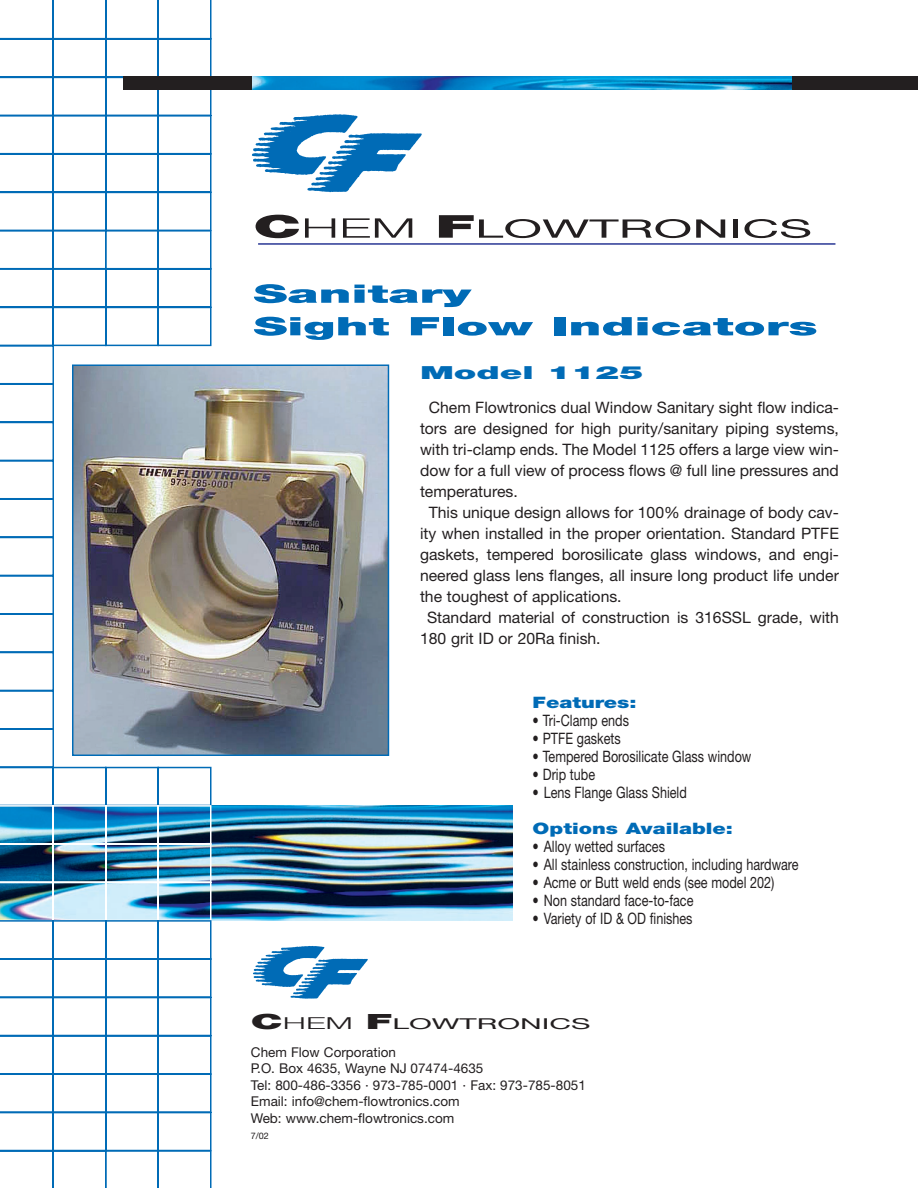
<style>
.page{position:relative;width:918px;height:1188px;background:#fff}
.page>*{position:absolute;margin:0;border:0;box-sizing:border-box;transform-origin:0 0}
.t1{font:900 25.5px/32.5px "Helvetica Neue";color:#006bb6;scale:2 1}
.t2{font:25.5px "Helvetica Neue";color:#231f20;scale:2 1}
.t3{font:900 18px "Helvetica Neue";color:#006bb6;scale:2 1}
.t4{font:15.75px "Helvetica Neue";color:#231f20}
.t5{font:15.75px "Helvetica Neue";color:#231f20;scale:.8 1}
.t6{font:900 15.75px "Helvetica Neue";color:#006bb6;scale:1.35 1}
.t7{font:15px "Helvetica Neue";color:#231f20;scale:2 1}
.t8{font:13.5px/16.5px "Helvetica Neue";color:#231f20}
.t9{font:9px "Helvetica Neue";color:#231f20}
.s1{font-weight:900;font-size:31.5px}
.s2{font-weight:300;font-size:27px}
.s3{font-weight:900;font-size:21px}
.s4{font-weight:300;font-size:16.5px}
</style>
<div class="page">
<img style="left:212px;top:805px;width:301px;height:115px">
<svg style="left:0;top:0;width:212px;height:229px"></svg>
<svg style="left:0;top:229px;width:212px;height:575px"></svg>
<img style="left:0;top:804px;width:212px;height:115px">
<svg style="left:0;top:919px;width:212px;height:269px"></svg>
<svg style="left:104px;top:1149px;width:108px;height:39px"></svg>
<div style="left:124px;top:76px;width:794px;height:14px;background:#231f20"></div>
<img style="left:252px;top:76px;width:540px;height:14px">
<img style="left:252px;top:114px;width:170px;height:79px">
<hr style="left:258px;top:243px;width:577px;height:2px;background:#293795">
<img style="left:74px;top:367px;width:313px;height:387px">
<div style="left:72px;top:365px;width:317px;height:391px;border:1px solid #006bb6"></div>
<img style="left:253px;top:946px;width:115px;height:53px">
<h1 class="t2" style="left:253px;top:219px;width:281px"><span class="s1">C</span><span class="s2">HEM</span> <span class="s1">F</span>LOWTRONICS</h1>
<h1 class="t1" style="left:253px;top:280px;width:284px">Sanitary<br>Sight Flow Indicators</h1>
<p class="t3" style="left:420px;top:366px;width:113px">Model 1125</p>
<p class="t4" style="left:429px;top:402px;width:412px">Chem Flowtronics dual Window Sanitary sight flow indica-</p>
<p class="t4" style="left:420px;top:423px;width:420px">tors are designed for high purity/sanitary piping systems,</p>
<p class="t4" style="left:420px;top:444px;width:421px">with tri-clamp ends. The Model 1125 offers a large view win-</p>
<p class="t4" style="left:420px;top:465px;width:420px">dow for a full view of process flows @ full line pressures and</p>
<p class="t4" style="left:420px;top:486px;width:99px">temperatures.</p>
<p class="t4" style="left:429px;top:507px;width:412px">This unique design allows for 100% drainage of body cav-</p>
<p class="t4" style="left:420px;top:528px;width:420px">ity when installed in the proper orientation. Standard PTFE</p>
<p class="t4" style="left:420px;top:549px;width:420px">gaskets, tempered borosilicate glass windows, and engi-</p>
<p class="t4" style="left:420px;top:570px;width:420px">neered glass lens flanges, all insure long product life under</p>
<p class="t4" style="left:420px;top:591px;width:203px">the toughest of applications.</p>
<p class="t4" style="left:427px;top:612px;width:413px">Standard material of construction is 316SSL grade, with</p>
<p class="t4" style="left:420px;top:633px;width:182px">180 grit ID or 20Ra finish.</p>
<p class="t6" style="left:533px;top:697px;width:79px">Features:</p>
<p class="t5" style="left:533px;top:715px;width:122px">• Tri-Clamp ends</p>
<p class="t5" style="left:533px;top:733px;width:112px">• PTFE gaskets</p>
<p class="t5" style="left:533px;top:751px;width:275px">• Tempered Borosilicate Glass window</p>
<p class="t5" style="left:533px;top:769px;width:80px">• Drip tube</p>
<p class="t5" style="left:533px;top:787px;width:194px">• Lens Flange Glass Shield</p>
<p class="t6" style="left:533px;top:823px;width:150px">Options Available:</p>
<p class="t5" style="left:533px;top:841px;width:167px">• Alloy wetted surfaces</p>
<p class="t5" style="left:533px;top:859px;width:334px">• All stainless construction, including hardware</p>
<p class="t5" style="left:533px;top:877px;width:304px">• Acme or Butt weld ends (see model 202)</p>
<p class="t5" style="left:533px;top:895px;width:203px">• Non standard face-to-face</p>
<p class="t5" style="left:533px;top:913px;width:201px">• Variety of ID &amp; OD finishes</p>
<p class="t7" style="left:251px;top:1019px;width:171px"><span class="s3">C</span><span class="s4">HEM</span> <span class="s3">F</span>LOWTRONICS</p>
<p class="t8" style="left:251px;top:1045px;width:336px">Chem Flow Corporation<br>P.O. Box 4635, Wayne NJ 07474-4635<br>Tel: 800-486-3356 · 973-785-0001 · Fax: 973-785-8051<br>Email: info@chem-flowtronics.com<br>Web: www.chem-flowtronics.com</p>
<p class="t9" style="left:251px;top:1133px;width:20px">7/02</p>
</div>
